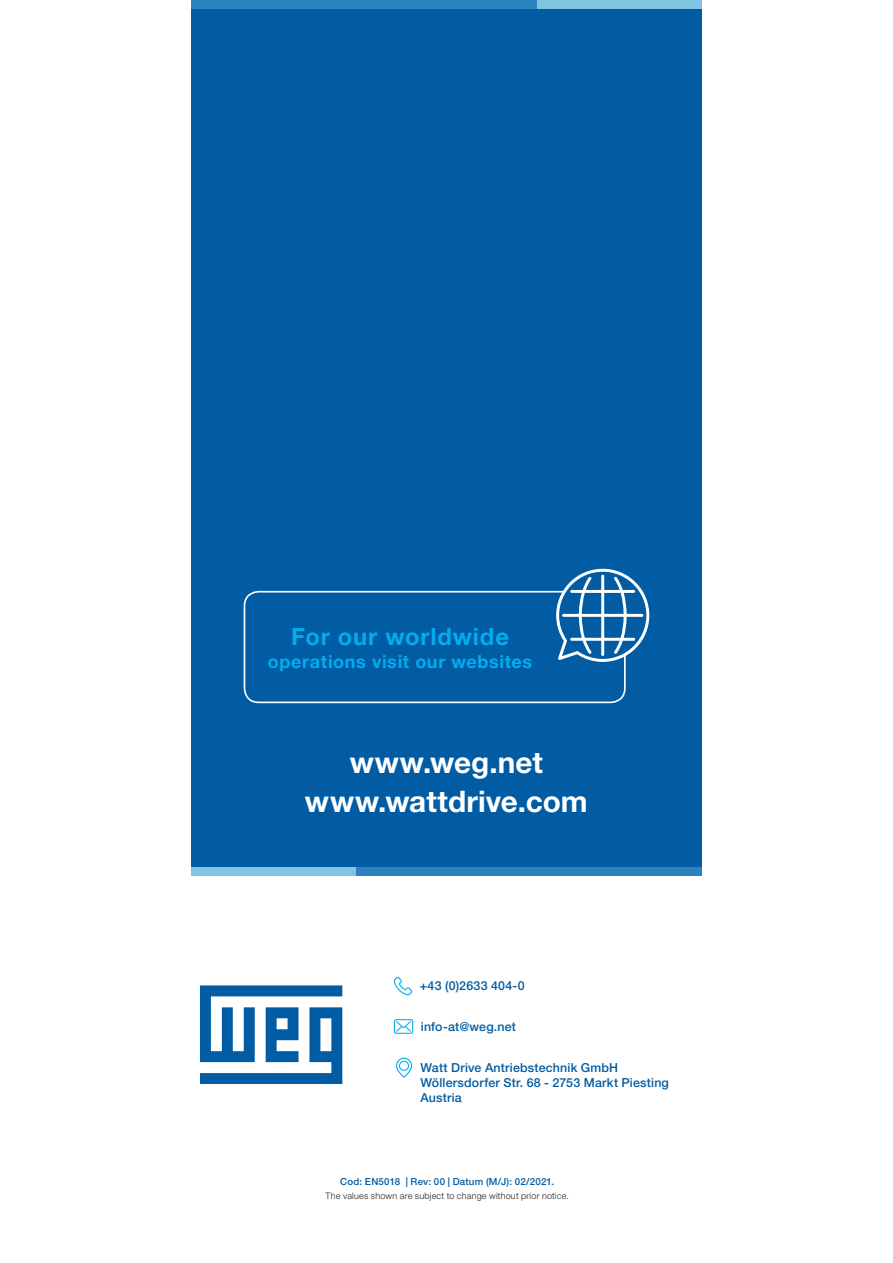
<style>
.page{position:relative;width:893px;height:1263px;background:#fff}
.page>*{position:absolute;margin:0;border:0;box-sizing:border-box;transform-origin:0 0}
.t1{font:700 29.7px "Helvetica Neue LT Pro";letter-spacing:.005em;color:#fff}
.t2{font:700 23.7px "Helvetica Neue LT Pro";letter-spacing:.035em;color:#00aeef}
.t3{font:700 18px "Helvetica Neue LT Pro";letter-spacing:.035em;color:#00aeef}
.t4{font:500 12.45px/14.9px "Helvetica Neue LT Pro";letter-spacing:.015em;color:#015ca3}
.t5{font:500 9.75px "Helvetica Neue LT Pro";letter-spacing:.02em;color:#015ca3}
.t6{font:300 9px "Helvetica Neue LT Pro";letter-spacing:.025em;color:#231f20}
</style>
<div class="page">
<div style="left:191px;top:9px;width:511px;height:858px;background:#015ca3"></div>
<div style="left:191px;top:0;width:346px;height:9px;background:#2b82be"></div>
<div style="left:537px;top:0;width:165px;height:9px;background:#81c4e2"></div>
<div style="left:356px;top:867px;width:346px;height:9px;background:#2b82be"></div>
<div style="left:191px;top:867px;width:165px;height:9px;background:#81c4e2"></div>
<svg style="left:200px;top:985px;width:142px;height:99px"></svg>
<svg style="left:396px;top:1058px;width:16px;height:20px"></svg>
<svg style="left:394px;top:977px;width:18px;height:18px"></svg>
<svg style="left:394px;top:1019px;width:19px;height:15px"></svg>
<svg style="left:243px;top:569px;width:406px;height:135px"></svg>
<h2 class="t2" style="left:291px;top:621px;width:219px">For our worldwide</h2>
<h3 class="t3" style="left:268px;top:650px;width:266px">operations visit our websites</h3>
<h1 class="t1" style="left:350px;top:743px;width:195px">www.weg.net</h1>
<h1 class="t1" style="left:305px;top:782px;width:284px">www.wattdrive.com</h1>
<p class="t4" style="left:420px;top:978px;width:106px">+43 (0)2633 404-0</p>
<p class="t4" style="left:421px;top:1019px;width:97px">info-at@weg.net</p>
<p class="t4" style="left:420px;top:1060px;width:250px">Watt Drive Antriebstechnik GmbH<br>Wöllersdorfer Str. 68 - 2753 Markt Piesting<br>Austria</p>
<p class="t5" style="left:340px;top:1176px;width:216px">Cod: EN5018 | Rev: 00 | Datum (M/J): 02/2021.</p>
<p class="t6" style="left:326px;top:1190px;width:245px">The values shown are subject to change without prior notice.</p>
</div>
